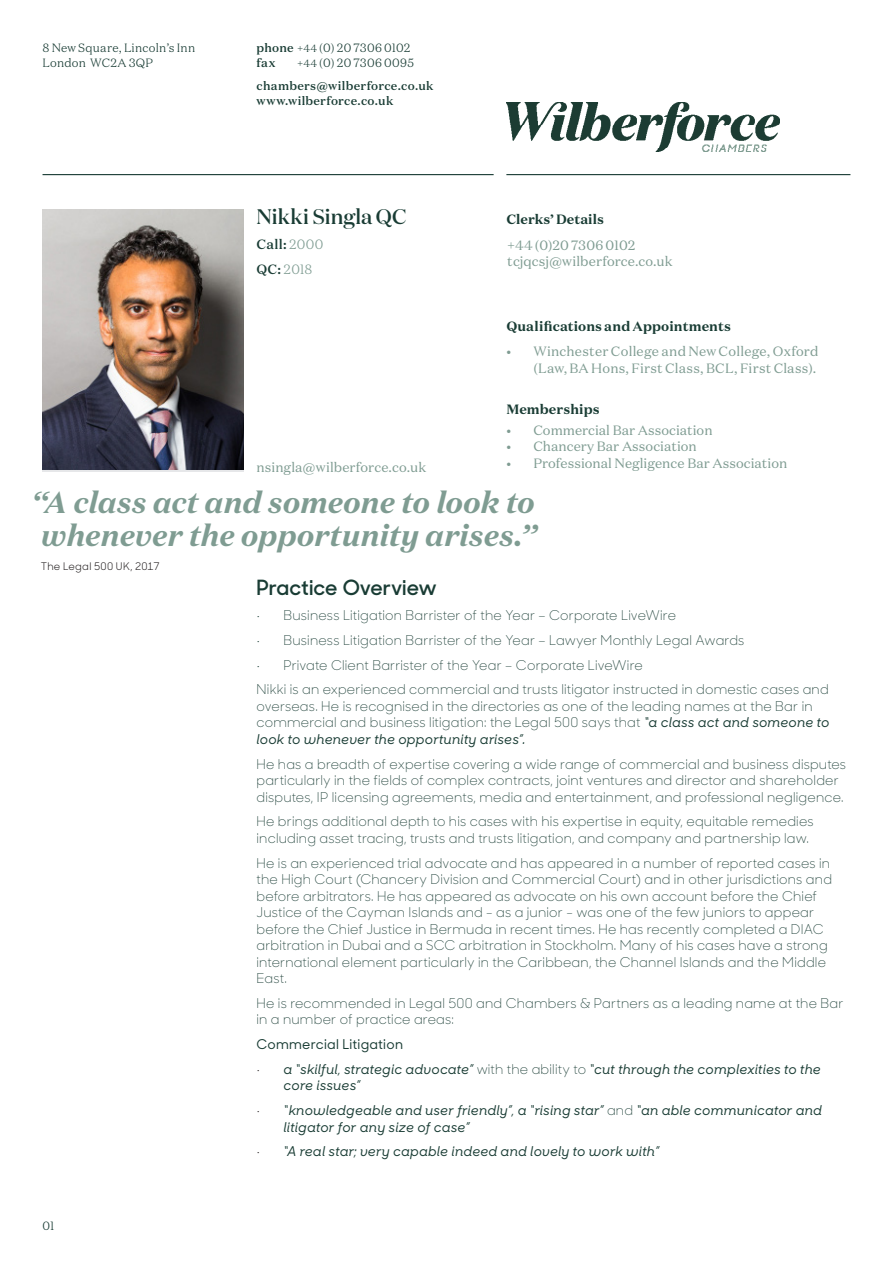
<style>
.page{position:relative;width:893px;height:1263px;background:#fff}
.page>*{position:absolute;margin:0;border:0;box-sizing:border-box;transform-origin:0 0}
.QUOTE{font:italic 700 30px/33px "Domaine Text";letter-spacing:-.01em;color:#7f9c92;text-align:center}
.t1{font:600 21px "Sharp Sans No 1";letter-spacing:-.005em;color:#193c34}
.NAME{font:500 21px "Domaine Display";letter-spacing:.01em;color:#193c34}
.BODY{font:300 13.5px/16.5px "Sharp Sans No 1";letter-spacing:.015em;color:#193c34}
.t2{font:italic 500 13.5px/16.5px "Sharp Sans No 1";letter-spacing:.01em;color:#193c34}
.t3{font:13.5px/16.5px "Domaine Text";letter-spacing:.005em;color:#7f9c92;text-align:right}
.QUALS{font:700 13.5px "Domaine Text";letter-spacing:.005em;color:#193c34}
.BODY-2{font:500 13.5px "Sharp Sans No 1";letter-spacing:.02em;color:#193c34}
.CLERKS_BODY{font:700 13.5px "Domaine Text";color:#193c34}
.t4{font:500 13.5px "Domaine Text";color:#193c34}
.t5{font:300 13.5px "Domaine Text";color:#7f9c92}
.t6{font:500 12px/23.5px "Domaine Text";letter-spacing:.025em;color:#193c34}
.t7{font:300 12px/15px "Domaine Text";letter-spacing:.015em;color:#193c34}
.QUOTE_BY{font:10.5px "Sharp Sans No 1";letter-spacing:.02em;color:#231f20}
.s1{font-weight:500}
.s2{font-size:10.5px}
.s3{font-weight:300;font-size:10.5px}
.s4{font-weight:300}
.s5{font-weight:300;color:#7f9c92}
.s6{font-weight:500;color:#193c34}
.s7{font-weight:500;font-style:italic}
.s8{font-weight:300;font-style:normal;color:#231f20}
.s9{font-weight:300;font-style:normal}
</style>
<div class="page">
<img style="left:506px;top:103px;width:273px;height:49px">
<hr style="left:506px;top:174px;width:344px;height:1px;background:#193c34">
<hr style="left:43px;top:174px;width:451px;height:1px;background:#193c34">
<img style="left:43px;top:209px;width:201px;height:261px">
<p class="t7" style="left:43px;top:40px;width:154px">8 New Square, Lincoln’s Inn<br>London WC2A 3QP</p>
<p class="t7" style="left:257px;top:40px;width:155px"><span class="s1">phone</span> <span class="s2">+44</span> (0) 20 7306 0102 <span class="s1">fax</span></p>
<p class="t6" style="left:257px;top:51px;width:178px;text-indent:41px"><span class="s3">+44</span> <span class="s4">(0) 20 7306 0095 </span>chambers@wilberforce.co.uk</p>
<p class="t6" style="left:257px;top:89px;width:138px">www.wilberforce.co.uk</p>
<p class="NAME" style="left:256px;top:203px;width:152px">Nikki Singla QC</p>
<p class="t4" style="left:256px;top:235px;width:68px">Call: <span class="s5">2000</span></p>
<p class="t5" style="left:256px;top:260px;width:58px"><span class="s6">QC:</span> 2018</p>
<p class="t3" style="left:257px;top:458px;width:171px">nsingla@wilberforce.co.uk</p>
<p class="CLERKS_BODY" style="left:506px;top:210px;width:99px">Clerks’ Details</p>
<p class="t3" style="left:507px;top:237px;width:167px;text-align:left">+44 (0)20 7306 0102 tcjqcsj@wilberforce.co.uk</p>
<p class="QUALS" style="left:506px;top:318px;width:226px">Qualifications and Appointments</p>
<p class="t3" style="left:506px;top:343px;width:314px">• Winchester College and New College, Oxford (Law, BA Hons, First Class, BCL, First Class).</p>
<p class="QUALS" style="left:506px;top:400px;width:95px">Memberships</p>
<p class="t3" style="left:506px;top:421px;width:208px">• Commercial Bar Association</p>
<p class="t3" style="left:506px;top:438px;width:192px">• Chancery Bar Association</p>
<p class="t3" style="left:506px;top:454px;width:282px">• Professional Negligence Bar Association</p>
<p class="QUOTE" style="left:31px;top:485px;width:507px">“A class act and someone to look to whenever the opportunity arises.”</p>
<p class="QUOTE_BY" style="left:41px;top:558px;width:120px">The Legal 500 UK, 2017</p>
<p class="t7" style="left:43px;top:1218px;width:13px">01</p>
<p class="t1" style="left:256px;top:572px;width:182px">Practice Overview</p>
<p class="BODY" style="left:256px;top:606px;width:421px">• Business Litigation Barrister of the Year – Corporate LiveWire</p>
<p class="BODY" style="left:256px;top:631px;width:489px">• Business Litigation Barrister of the Year – Lawyer Monthly Legal Awards</p>
<p class="BODY" style="left:256px;top:656px;width:388px">• Private Client Barrister of the Year – Corporate LiveWire</p>
<p class="BODY" style="left:256px;top:681px;width:574px">Nikki is an experienced commercial and trusts litigator instructed in domestic cases and overseas. He is recognised in the directories as one of the leading names at the Bar in commercial and business litigation: the Legal 500 says that <span class="s7">“a class act and someone to look to whenever the opportunity arises”.</span></p>
<p class="BODY" style="left:256px;top:755px;width:591px">He has a breadth of expertise covering a wide range of commercial and business disputes particularly in the fields of complex contracts, joint ventures and director and shareholder disputes, IP licensing agreements, media and entertainment, and professional negligence.</p>
<p class="BODY" style="left:256px;top:813px;width:559px">He brings additional depth to his cases with his expertise in equity, equitable remedies including asset tracing, trusts and trusts litigation, and company and partnership law.</p>
<p class="BODY" style="left:256px;top:854px;width:577px">He is an experienced trial advocate and has appeared in a number of reported cases in the High Court (Chancery Division and Commercial Court) and in other jurisdictions and before arbitrators. He has appeared as advocate on his own account before the Chief Justice of the Cayman Islands and - as a junior - was one of the few juniors to appear before the Chief Justice in Bermuda in recent times. He has recently completed a DIAC arbitration in Dubai and a SCC arbitration in Stockholm. Many of his cases have a strong international element particularly in the Caribbean, the Channel Islands and the Middle East.</p>
<p class="BODY" style="left:256px;top:994px;width:588px">He is recommended in Legal 500 and Chambers &amp; Partners as a leading name at the Bar in a number of practice areas:</p>
<p class="BODY-2" style="left:256px;top:1034px;width:148px">Commercial Litigation</p>
<p class="t2" style="left:284px;top:1061px;width:539px;text-indent:-27px"><span class="s8">•</span> a “skilful, strategic advocate” <span class="s9">with the ability to</span> “cut through the complexities to the core issues”</p>
<p class="t2" style="left:284px;top:1102px;width:540px;text-indent:-27px"><span class="s8">•</span> “knowledgeable and user friendly”, a “rising star” <span class="s9">and</span> “an able communicator and litigator for any size of case”</p>
<p class="t2" style="left:256px;top:1144px;width:404px"><span class="s8">•</span> “A real star; very capable indeed and lovely to work with”</p>
</div>
